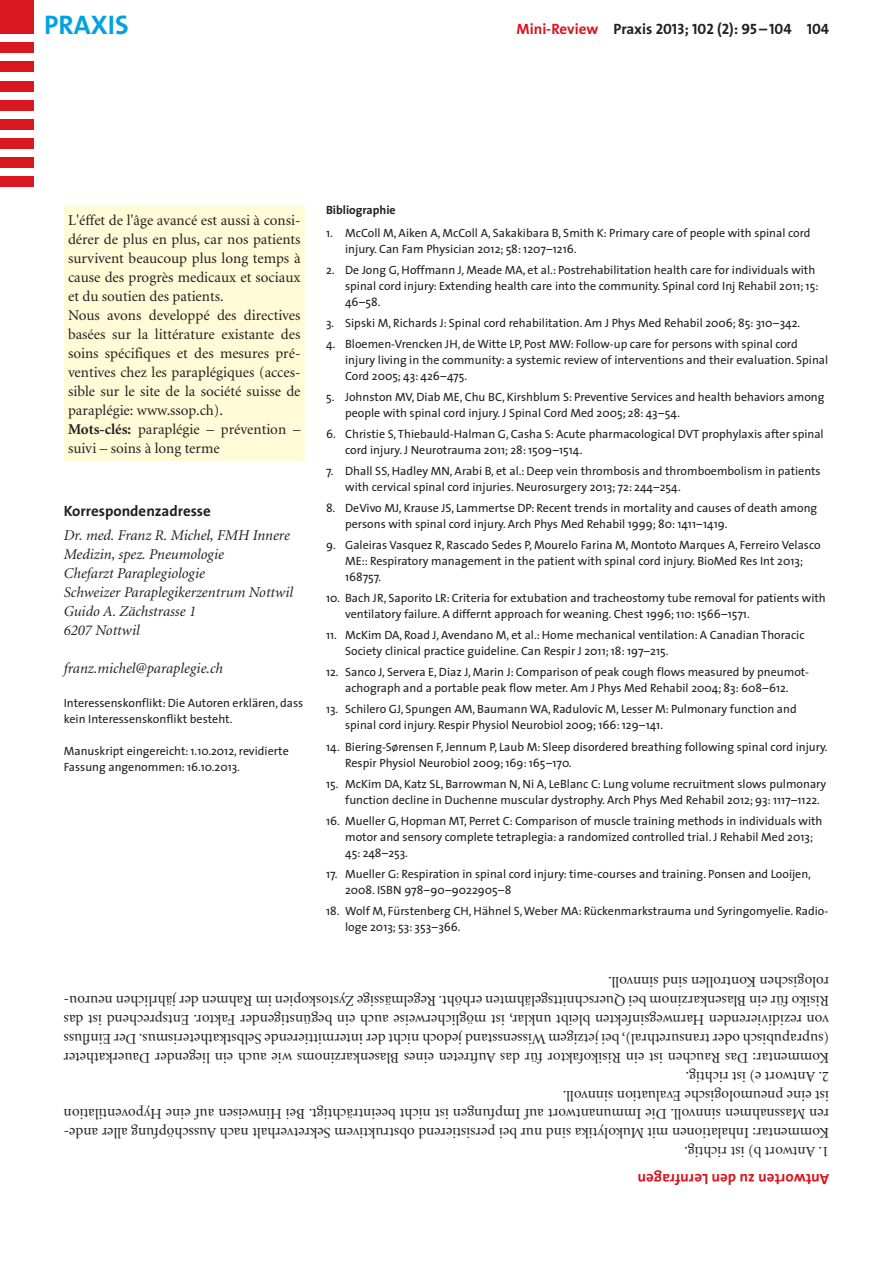
<style>
.page{position:relative;width:893px;height:1263px;background:#fff}
.page>*{position:absolute;margin:0;border:0;box-sizing:border-box;transform-origin:0 0}
.t1{font:700 27px "The Sans B W7";color:#00a2df}
.t2{font:15px/19px "Minion";color:#231f20}
.t3{font:italic 15px/18.9px "Minion";color:#231f20}
.t4{font:15px "The Sans Bold Caps";color:#231f20}
.t5{font:700 15px "The Sans";color:#d7171f}
.t6{font:700 15px "The Sans";color:#231f20}
.t7{font:12px/15.9px "The Sans";color:#231f20}
.t8{font:700 12px "The Sans";color:#231f20}
.s1{font-family:"The Sans B W7";font-weight:700;color:#d7171f}
.s2{font-family:"The Sans B W7";font-weight:700}
.s3{font-weight:700}
</style>
<div class="page">
<div style="left:0;top:0;width:34px;height:34px;background:#d8171f"></div>
<div style="left:0;top:43px;width:34px;height:10px;background:#d8171f"></div>
<div style="left:0;top:62px;width:34px;height:10px;background:#d8171f"></div>
<div style="left:0;top:81px;width:34px;height:10px;background:#d8171f"></div>
<div style="left:0;top:100px;width:34px;height:11px;background:#d8171f"></div>
<div style="left:0;top:119px;width:34px;height:11px;background:#d8171f"></div>
<div style="left:0;top:138px;width:34px;height:11px;background:#d8171f"></div>
<div style="left:0;top:157px;width:34px;height:11px;background:#d8171f"></div>
<div style="left:0;top:176px;width:34px;height:11px;background:#d8171f"></div>
<div style="left:64px;top:206px;width:241px;height:255px;background:#fffbd6"></div>
<h1 class="t1" style="left:44px;top:14px;width:86px">PRAXIS</h1>
<p class="t4" style="left:517px;top:20px;width:314px"><span class="s1">Mini-Review</span> <span class="s2">Praxis</span> 2013<span class="s2">;</span> 102 (2)<span class="s2">:</span> 95 <span class="s2">–</span> 104 104</p>
<p class="t2" style="left:68px;top:212px;width:234px">L'éffet de l'âge avancé est aussi à consi&shy;dérer de plus en plus, car nos patients survivent beaucoup plus long temps à cause des progrès medicaux et sociaux et du soutien des patients.<br>Nous avons developpé des directives basées sur la littérature existante des soins spécifiques et des mesures pré&shy;ventives chez les paraplégiques (acces&shy;sible sur le site de la société suisse de paraplégie: www.ssop.ch).<br><span class="s3">Mots-clés:</span> paraplégie – prévention – suivi – soins à long terme</p>
<p class="t6" style="left:64px;top:505px;width:149px">Korrespondenzadresse</p>
<p class="t3" style="left:64px;top:527px;width:231px">Dr. med. Franz R. Michel, FMH Innere<br>Medizin, spez. Pneumologie<br>Chefarzt Paraplegiologie<br>Schweizer Paraplegikerzentrum Nottwil<br>Guido A. Zächstrasse 1<br>6207 Nottwil</p>
<p class="t3" style="left:64px;top:659px;width:161px">franz.michel@paraplegie.ch</p>
<p class="t7" style="left:64px;top:696px;width:241px">Interessenskonflikt: Die Autoren erklären, dass kein Interessenskonflikt besteht.</p>
<p class="t7" style="left:64px;top:744px;width:227px">Manuskript eingereicht: 1.10.2012, revidierte<br>Fassung angenommen: 16.10.2013.</p>
<p class="t8" style="left:326px;top:205px;width:71px">Bibliographie</p>
<p class="t7" style="left:345px;top:226px;width:467px;text-indent:-19px">1. McColl M, Aiken A, McColl A, Sakakibara B, Smith K: Primary care of people with spinal cord injury. Can Fam Physician 2012; 58: 1207–1216.</p>
<p class="t7" style="left:345px;top:263px;width:475px;text-indent:-19px">2. De Jong G, Hoffmann J, Meade MA, et al.: Postrehabilitation health care for individuals with spinal cord injury: Extending health care into the community. Spinal cord Inj Rehabil 2011; 15:<br>46–58.</p>
<p class="t7" style="left:326px;top:316px;width:476px">3. Sipski M, Richards J: Spinal cord rehabilitation. Am J Phys Med Rehabil 2006; 85: 310–342.</p>
<p class="t7" style="left:345px;top:337px;width:485px;text-indent:-19px">4. Bloemen-Vrencken JH, de Witte LP, Post MW: Follow-up care for persons with spinal cord injury living in the community: a systemic review of interventions and their evaluation. Spinal<br>Cord 2005; 43: 426–475.</p>
<p class="t7" style="left:345px;top:390px;width:481px;text-indent:-19px">5. Johnston MV, Diab ME, Chu BC, Kirshblum S: Preventive Services and health behaviors among people with spinal cord injury. J Spinal Cord Med 2005; 28: 43–54.</p>
<p class="t7" style="left:345px;top:427px;width:480px;text-indent:-19px">6. Christie S, Thiebauld-Halman G, Casha S: Acute pharmacological DVT prophylaxis after spinal cord injury. J Neurotrauma 2011; 28: 1509–1514.</p>
<p class="t7" style="left:345px;top:464px;width:477px;text-indent:-19px">7. Dhall SS, Hadley MN, Arabi B, et al.: Deep vein thrombosis and thromboembolism in patients with cervical spinal cord injuries. Neurosurgery 2013; 72: 244–254.</p>
<p class="t7" style="left:345px;top:501px;width:474px;text-indent:-19px">8. DeVivo MJ, Krause JS, Lammertse DP: Recent trends in mortality and causes of death among persons with spinal cord injury. Arch Phys Med Rehabil 1999; 80: 1411–1419.</p>
<p class="t7" style="left:345px;top:538px;width:477px;text-indent:-19px">9. Galeiras Vasquez R, Rascado Sedes P, Mourelo Farina M, Montoto Marques A, Ferreiro Velasco<br>ME:: Respiratory management in the patient with spinal cord injury. BioMed Res Int 2013;<br>168757.</p>
<p class="t7" style="left:345px;top:591px;width:482px;text-indent:-19px">10. Bach JR, Saporito LR: Criteria for extubation and tracheostomy tube removal for patients with ventilatory failure. A differnt approach for weaning. Chest 1996; 110: 1566–1571.</p>
<p class="t7" style="left:345px;top:628px;width:461px;text-indent:-19px">11. McKim DA, Road J, Avendano M, et al.: Home mechanical ventilation: A Canadian Thoracic<br>Society clinical practice guideline. Can Respir J 2011; 18: 197–215.</p>
<p class="t7" style="left:326px;top:665px;width:485px;text-align:center">12. Sanco J, Servera E, Diaz J, Marin J: Comparison of peak cough flows measured by pneumot&shy;achograph and a portable peak flow meter. Am J Phys Med Rehabil 2004; 83: 608–612.</p>
<p class="t7" style="left:345px;top:702px;width:453px;text-indent:-19px">13. Schilero GJ, Spungen AM, Baumann WA, Radulovic M, Lesser M: Pulmonary function and spinal cord injury. Respir Physiol Neurobiol 2009; 166: 129–141.</p>
<p class="t7" style="left:345px;top:739px;width:484px;text-indent:-19px">14. Biering-Sørensen F, Jennum P, Laub M: Sleep disordered breathing following spinal cord injury.<br>Respir Physiol Neurobiol 2009; 169: 165–170.</p>
<p class="t7" style="left:345px;top:776px;width:483px;text-indent:-19px">15. McKim DA, Katz SL, Barrowman N, Ni A, LeBlanc C: Lung volume recruitment slows pulmonary function decline in Duchenne muscular dystrophy. Arch Phys Med Rehabil 2012; 93: 1117–1122.</p>
<p class="t7" style="left:345px;top:813px;width:479px;text-indent:-19px">16. Mueller G, Hopman MT, Perret C: Comparison of muscle training methods in individuals with motor and sensory complete tetraplegia: a randomized controlled trial. J Rehabil Med 2013;<br>45: 248–253.</p>
<p class="t7" style="left:345px;top:867px;width:467px;text-indent:-19px">17. Mueller G: Respiration in spinal cord injury: time-courses and training. Ponsen and Looijen,<br>2008. ISBN 978–90–9022905–8</p>
<p class="t7" style="left:345px;top:903px;width:485px;text-indent:-19px">18. Wolf M, Fürstenberg CH, Hähnel S, Weber MA: Rückenmarkstrauma und Syringomyelie. Radio&shy;loge 2013; 53: 353–366.</p>
<p class="t2" style="left:829px;top:1084px;width:767px;rotate:-180deg">2. Antwort e) ist richtig.<br>Kommentar: Das Rauchen ist ein Risikofaktor für das Auftreten eines Blasenkarzinoms wie auch ein liegender Dauerkatheter (suprapubisch oder transurethral), bei jetzigem Wissensstand jedoch nicht der intermittierende Selbstkatheterismus. Der Einfluss von rezidivierenden Harnwegsinfekten bleibt unklar, ist möglicherweise auch ein begünstigender Faktor. Entsprechend ist das Risiko für ein Blasenkarzinom bei Querschnittsgelähmten erhöht. Regelmässige Zystoskopien im Rahmen der jährlichen neurou&shy;rologischen Kontrollen sind sinnvoll.</p>
<p class="t2" style="left:829px;top:1160px;width:767px;rotate:-180deg">1. Antwort b) ist richtig.<br>Kommentar: Inhalationen mit Mukolytika sind nur bei persistierend obstruktivem Sekretverhalt nach Ausschöpfung aller ande&shy;ren Massnahmen sinnvoll. Die Immunantwort auf Impfungen ist nicht beeinträchtigt. Bei Hinweisen auf eine Hypoventilation ist eine pneumologische Evaluation sinnvoll.</p>
<p class="t5" style="left:829px;top:1185px;width:193px;rotate:-180deg">Antworten zu den Lernfragen</p>
</div>
